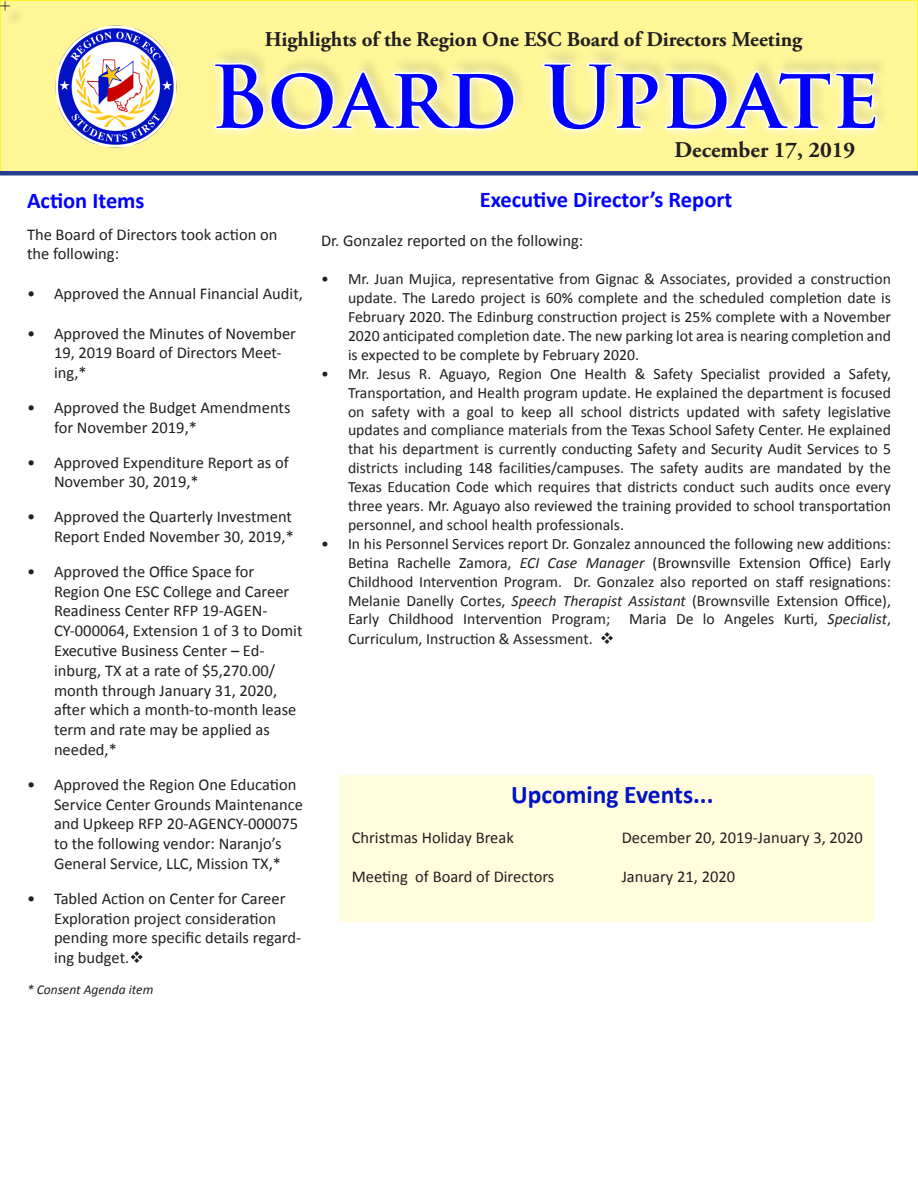
<style>
.page{position:relative;width:918px;height:1188px;background:#fff}
.page>*{position:absolute;margin:0;border:0;box-sizing:border-box;transform-origin:0 0}
.t1{font:700 84px "Trajan Pro";color:#00f}
.t2{font:700 25.5px "Calibri";color:#0112c4}
.t3{font:700 22.5px "Calibri";color:#00f}
.t4{font:700 22.5px "Adobe Garamond Pro";color:#231f20}
.t5{font:700 21px "Adobe Garamond Pro";color:#231f20}
.t6{font:18px "Times New Roman";color:#231f20}
.t7{font:16.5px/19.8px "Calibri";color:#231f20}
.t8{font:15.75px/18.9px "Calibri";color:#231f20;text-align:justify}
.t9{font:15.75px/19px "Calibri";color:#221e1f;text-align:justify}
.t10{font:italic 13.5px "Calibri";color:#231f20}
.s1{font-style:italic}
.s2{color:#231f20}
</style>
<div class="page">
<div style="left:0;top:0;width:918px;height:173px;background:#fff698"></div>
<div style="left:0;top:0;width:918px;height:174px;border:2px solid #fff101"></div>
<div style="left:204px;top:54px;width:682px;height:86px;background:#fff;opacity:.75"></div>
<svg style="left:212px;top:61px;width:304px;height:71px"></svg>
<svg style="left:541px;top:61px;width:337px;height:72px"></svg>
<div style="left:0;top:171px;width:918px;height:5px;background:#253f8e"></div>
<img style="left:55px;top:25px;width:122px;height:123px">
<div style="left:339px;top:775px;width:534px;height:147px;background:#fffddc"></div>
<p class="t6" style="left:0;top:-6px;width:12px">+</p>
<p class="t5" style="left:265px;top:28px;width:539px">Highlights of the Region One ESC Board of Directors Meeting</p>
<p class="t1" style="left:210px;top:45px;width:672px">Board Update</p>
<p class="t3" style="left:27px;top:186px;width:119px">Action Items</p>
<p class="t7" style="left:27px;top:224px;width:252px">The Board of Directors took action on the following:</p>
<p class="t7" style="left:27px;top:284px;width:278px">• Approved the Annual Financial Audit,</p>
<p class="t7" style="left:54px;top:323px;width:244px;text-indent:-27px">• Approved the Minutes of November<br>19, 2019 Board of Directors Meet&shy;ing,*</p>
<p class="t7" style="left:54px;top:398px;width:238px;text-indent:-27px">• Approved the Budget Amendments for November 2019,*</p>
<p class="t7" style="left:54px;top:452px;width:236px;text-indent:-27px">• Approved Expenditure Report as of<br>November 30, 2019,*</p>
<p class="t7" style="left:27px;top:507px;width:268px;text-align:right">• Approved the Quarterly Investment<br>Report Ended November 30, 2019,*</p>
<p class="t7" style="left:54px;top:561px;width:250px;text-indent:-27px">• Approved the Office Space for<br>Region One ESC College and Career<br>Readiness Center RFP 19-AGEN-<br>CY-000064, Extension 1 of 3 to Domit<br>Executive Business Center – Ed&shy;inburg, TX at a rate of $5,270.00/ month through January 31, 2020, after which a month-to-month lease term and rate may be applied as needed,*</p>
<p class="t7" style="left:54px;top:774px;width:251px;text-indent:-27px">• Approved the Region One Education Service Center Grounds Maintenance and Upkeep RFP 20-AGENCY-000075 to the following vendor: Naranjo’s General Service, LLC, Mission TX,*</p>
<p class="t7" style="left:54px;top:888px;width:249px;text-indent:-27px">• Tabled Action on Center for Career<br>Exploration project consideration pending more specific details regard&shy;ing budget.❖</p>
<p class="t10" style="left:27px;top:981px;width:128px">* Consent Agenda item</p>
<p class="t4" style="left:675px;top:137px;width:182px">December 17, 2019</p>
<p class="t3" style="left:480px;top:185px;width:254px">Executive Director’s Report</p>
<p class="t7" style="left:321px;top:231px;width:264px">Dr. Gonzalez reported on the following:</p>
<p class="t8" style="left:348px;top:270px;width:545px;text-indent:-27px">• Mr. Juan Mujica, representative from Gignac &amp; Associates, provided a construction update. The Laredo project is 60% complete and the scheduled completion date is February 2020. The Edinburg construction project is 25% complete with a November 2020 anticipated completion date. The new parking lot area is nearing completion and is expected to be complete by February 2020.</p>
<p class="t8" style="left:348px;top:364px;width:545px;text-indent:-27px">• Mr. Jesus R. Aguayo, Region One Health &amp; Safety Specialist provided a Safety, Transportation, and Health program update. He explained the department is focused on safety with a goal to keep all school districts updated with safety legislative updates and compliance materials from the Texas School Safety Center. He explained that his department is currently conducting Safety and Security Audit Services to 5 districts including 148 facilities/campuses. The safety audits are mandated by the Texas Education Code which requires that districts conduct such audits once every three years. Mr. Aguayo also reviewed the training provided to school transportation personnel, and school health professionals.</p>
<p class="t9" style="left:348px;top:534px;width:545px;text-indent:-27px">• In his Personnel Services report Dr. Gonzalez announced the following new additions:<br>Betina Rachelle Zamora, <span class="s1">ECI Case Manager</span> (Brownsville Extension Office) Early Childhood Intervention Program. Dr. Gonzalez also reported on staff resignations:<br>Melanie Danelly Cortes, <span class="s1">Speech Therapist Assistant</span> (Brownsville Extension Office), Early Childhood Intervention Program; Maria De lo Angeles Kurti, <span class="s1">Specialist</span>, Curriculum, Instruction &amp; Assessment. <span class="s2">❖</span></p>
<p class="t2" style="left:511px;top:778px;width:204px">Upcoming Events...</p>
<p class="t7" style="left:352px;top:827px;width:164px">Christmas Holiday Break</p>
<p class="t7" style="left:622px;top:827px;width:243px">December 20, 2019-January 3, 2020</p>
<p class="t7" style="left:352px;top:867px;width:204px">Meeting of Board of Directors</p>
<p class="t7" style="left:622px;top:867px;width:115px">January 21, 2020</p>
</div>
